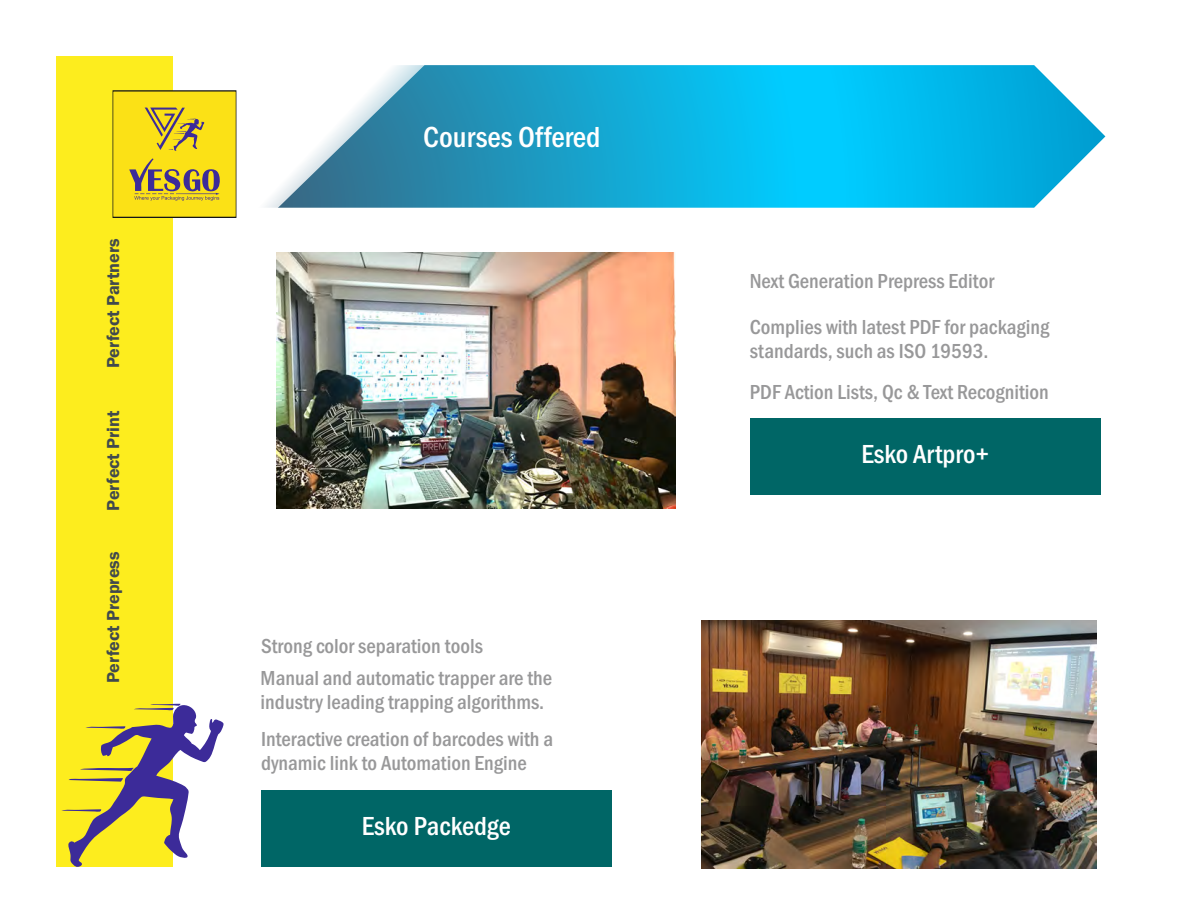
<style>
.page{position:relative;width:1193px;height:923px;background:#fff}
.page>*{position:absolute;margin:0;border:0;box-sizing:border-box;transform-origin:0 0}
.t1{font:500 condensed 30px "Franklin Gothic";color:#fff}
.t2{font:500 condensed 27px "Franklin Gothic";color:#fff}
.t3{font:500 condensed 21px/23.9px "Franklin Gothic";color:#989899}
.t4{font:600 18px "Franklin Gothic";color:#41494d}
</style>
<div class="page">
<svg style="left:462px;top:65px;width:643px;height:142px;background:#17b6e3"></svg>
<svg style="left:172px;top:56px;width:290px;height:269px"></svg>
<div style="left:750px;top:418px;width:350px;height:76px;background:#066"></div>
<div style="left:261px;top:789px;width:351px;height:77px;background:#066"></div>
<div style="left:56px;top:56px;width:116px;height:810px;background:#fded1e"></div>
<div style="left:113px;top:91px;width:123px;height:126px;background:#fbe116"></div>
<svg style="left:145px;top:107px;width:59px;height:44px"></svg>
<svg style="left:129px;top:158px;width:91px;height:42px"></svg>
<svg style="left:61px;top:703px;width:162px;height:164px"></svg>
<img style="left:277px;top:252px;width:398px;height:256px">
<img style="left:701px;top:620px;width:394px;height:247px">
<p class="t4" style="left:106px;top:368px;width:131px;rotate:-90deg">Perfect Partners</p>
<p class="t4" style="left:106px;top:510px;width:102px;rotate:-90deg">Perfect Print</p>
<p class="t4" style="left:106px;top:682px;width:133px;rotate:-90deg">Perfect Prepress</p>
<h1 class="t1" style="left:423px;top:125px;width:179px">Courses Offered</h1>
<p class="t3" style="left:261px;top:636px;width:223px">Strong color separation tools</p>
<p class="t3" style="left:260px;top:667px;width:293px">Manual and automatic trapper are the industry leading trapping algorithms.</p>
<p class="t3" style="left:261px;top:728px;width:293px">Interactive creation of barcodes with a dynamic link to Automation Engine</p>
<p class="t2" style="left:362px;top:815px;width:150px">Esko Packedge</p>
<p class="t3" style="left:749px;top:271px;width:246px">Next Generation Prepress Editor</p>
<p class="t3" style="left:749px;top:316px;width:301px">Complies with latest PDF for packaging standards, such as ISO 19593.</p>
<p class="t3" style="left:749px;top:382px;width:300px">PDF Action Lists, Qc &amp; Text Recognition</p>
<p class="t2" style="left:861px;top:444px;width:129px">Esko Artpro+</p>
</div>
